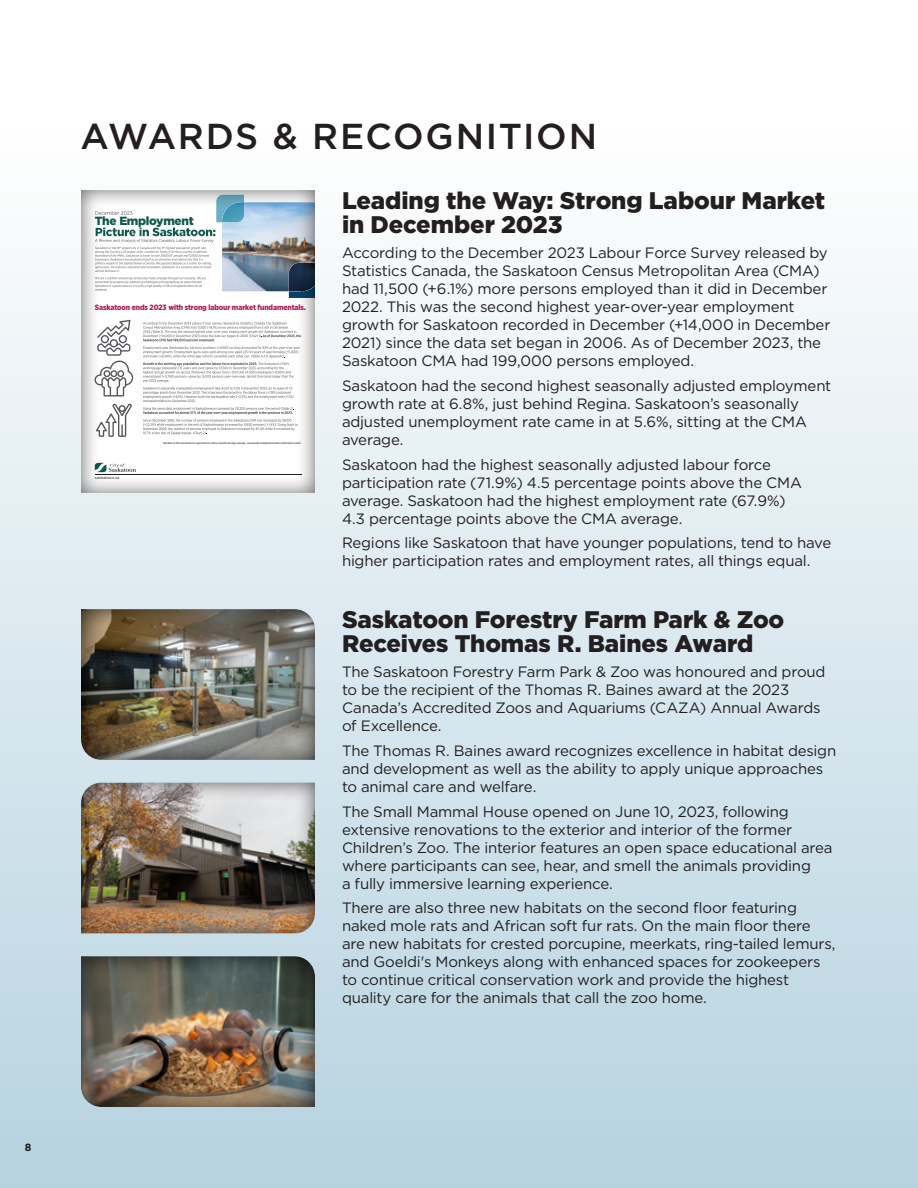
<style>
.page{position:relative;width:918px;height:1188px;background:#fff}
.page>*{position:absolute;margin:0;border:0;box-sizing:border-box;transform-origin:0 0}
.t1{font:500 36px "Gotham";letter-spacing:.045em;color:#231f20}
.t2{font:900 24px/24px "Gotham";letter-spacing:-.005em;color:#231f20}
.t3{font:15px/18px "Gotham";letter-spacing:-.015em;color:#231f20}
.t4{font:900 11.85px "Gotham";letter-spacing:-.025em;color:#0f594f}
.t5{font:700 10.5px "Gotham";color:#231f20}
.t6{font:900 7.65px "Gotham Narrow";letter-spacing:-.01em;color:#b01e58}
.t7{font:500 3.75px "Gotham";color:#54565a}
.t8{font:italic 700 2.7px "Gotham Narrow";color:#54565a}
</style>
<div class="page">
<div style="left:0;top:134px;width:918px;height:1054px;background:linear-gradient(to bottom,#fefefe,#b6d2e0)"></div>
<div style="left:80px;top:190px;width:236px;height:303px;background:#231f20;opacity:.75"></div>
<div style="left:80px;top:608px;width:236px;height:153px;background:#231f20;opacity:.75"></div>
<div style="left:80px;top:782px;width:236px;height:153px;background:#231f20;opacity:.75"></div>
<div style="left:80px;top:955px;width:236px;height:153px;background:#231f20;opacity:.75"></div>
<p class="t1" style="left:81px;top:113px;width:518px">AWARDS &amp; RECOGNITION</p>
<p class="t4" style="left:95px;top:213px;width:101px">The Employment</p>
<p class="t6" style="left:95px;top:303px;width:212px">Saskatoon ends 2023 with strong labour market fundamentals.</p>
<p class="t7" style="left:95px;top:475px;width:26px">saskatoon.ca</p>
<p class="t8" style="left:163px;top:442px;width:140px">*All data in this document is reported on a three month moving average, seasonally unadjusted unless otherwise noted.</p>
<p class="t2" style="left:342px;top:189px;width:485px">Leading the Way: Strong Labour Market in December 2023</p>
<p class="t3" style="left:342px;top:243px;width:490px">According to the December 2023 Labour Force Survey released by Statistics Canada, the Saskatoon Census Metropolitan Area (CMA) had 11,500 (+6.1%) more persons employed than it did in December 2022. This was the second highest year-over-year employment growth for Saskatoon recorded in December (+14,000 in December 2021) since the data set began in 2006. As of December 2023, the Saskatoon CMA had 199,000 persons employed.</p>
<p class="t3" style="left:342px;top:376px;width:491px">Saskatoon had the second highest seasonally adjusted employment growth rate at 6.8%, just behind Regina. Saskatoon’s seasonally adjusted unemployment rate came in at 5.6%, sitting at the CMA average.</p>
<p class="t3" style="left:342px;top:455px;width:461px">Saskatoon had the highest seasonally adjusted labour force participation rate (71.9%) 4.5 percentage points above the CMA average. Saskatoon had the highest employment rate (67.9%)<br>4.3 percentage points above the CMA average.</p>
<p class="t3" style="left:342px;top:534px;width:491px">Regions like Saskatoon that have younger populations, tend to have higher participation rates and employment rates, all things equal.</p>
<p class="t2" style="left:342px;top:608px;width:444px">Saskatoon Forestry Farm Park &amp; Zoo<br>Receives Thomas R. Baines Award</p>
<p class="t3" style="left:342px;top:662px;width:485px">The Saskatoon Forestry Farm Park &amp; Zoo was honoured and proud to be the recipient of the Thomas R. Baines award at the 2023<br>Canada’s Accredited Zoos and Aquariums (CAZA) Annual Awards of Excellence.</p>
<p class="t3" style="left:342px;top:741px;width:496px">The Thomas R. Baines award recognizes excellence in habitat design and development as well as the ability to apply unique approaches to animal care and welfare.</p>
<p class="t3" style="left:342px;top:802px;width:492px">The Small Mammal House opened on June 10, 2023, following extensive renovations to the exterior and interior of the former Children’s Zoo. The interior features an open space educational area where participants can see, hear, and smell the animals providing<br>a fully immersive learning experience.</p>
<p class="t3" style="left:342px;top:899px;width:495px">There are also three new habitats on the second floor featuring naked mole rats and African soft fur rats. On the main floor there are new habitats for crested porcupine, meerkats, ring-tailed lemurs, and Goeldi's Monkeys along with enhanced spaces for zookeepers to continue critical conservation work and provide the highest quality care for the animals that call the zoo home.</p>
<p class="t5" style="left:25px;top:1140px;width:8px">8</p>
</div>
